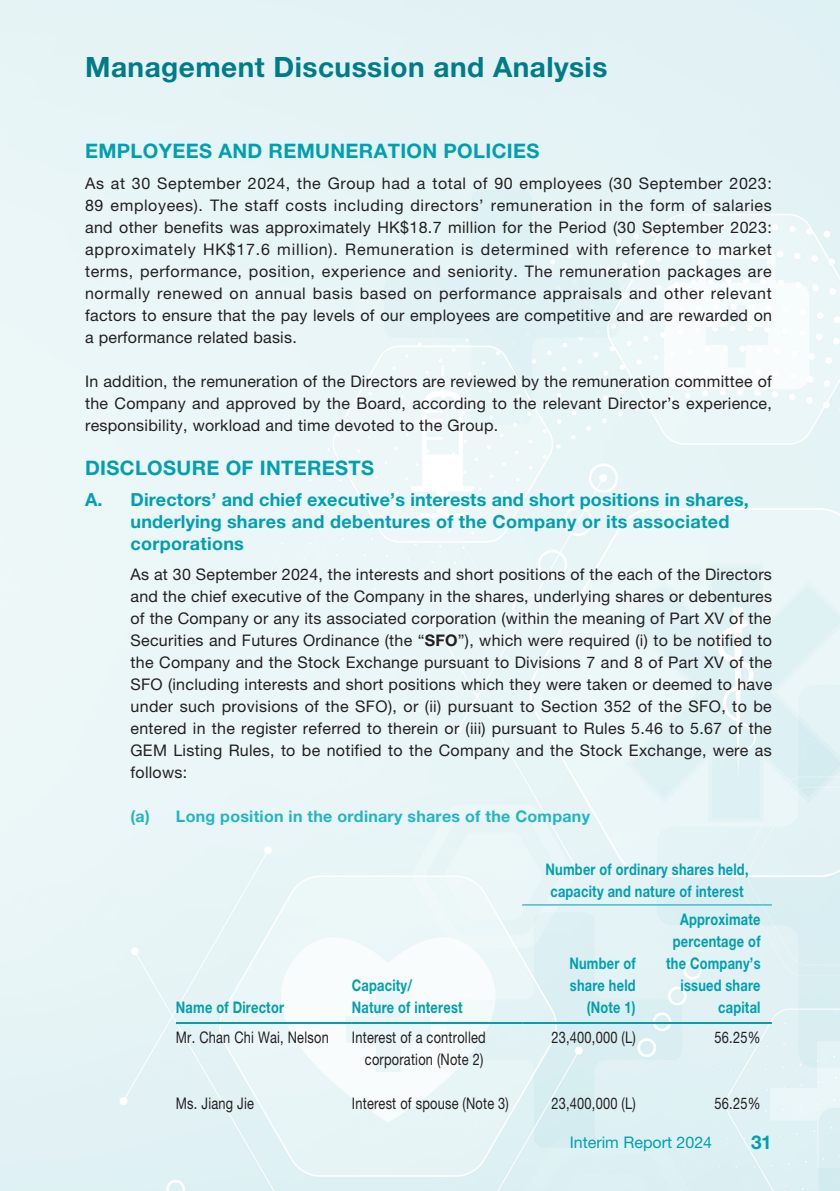
<style>
.page{position:relative;width:840px;height:1191px;background:#fff}
.page>*{position:absolute;margin:0;border:0;box-sizing:border-box;transform-origin:0 0}
.t1{font:700 28px "Helvetica Neue LT Std";letter-spacing:.015em;color:#007b88}
._01_H1{font:700 20px "Helvetica Neue LT Std";letter-spacing:.015em;color:#00a0b0}
.t2{font:700 19px "Helvetica Neue LT Std";color:#00a0b0}
._02_H2{font:700 18px/22px "Helvetica Neue LT Std";letter-spacing:.005em;color:#00a0b0}
._00_txt{font:16px/22px "Helvetica Neue LT Std";letter-spacing:.015em;color:#231f20;text-align:justify}
._50_Table_txt{font:700 16px/22px "Helvetica Neue LT Std";letter-spacing:.015em;color:#00a0b0;text-align:center;scale:.8 1}
._50_Table_txt-2{font:16px "Helvetica Neue LT Std";letter-spacing:.015em;color:#231f20;scale:.8 1}
._03_H3{font:700 16px "Helvetica Neue LT Std";letter-spacing:.015em;color:#21b6c4}
.t3{font:16px "Helvetica Neue LT Std";color:#00a0b0}
.s1{font-weight:700}
</style>
<div class="page">
<img style="left:0;top:0;width:839px;height:1191px">
<hr style="left:522px;top:904px;width:249px;height:1px;background:#00a0b0">
<hr style="left:176px;top:1022px;width:175px;height:2px;background:#00a0b0">
<hr style="left:351px;top:1022px;width:171px;height:2px;background:#00a0b0">
<hr style="left:522px;top:1022px;width:124px;height:2px;background:#00a0b0">
<hr style="left:646px;top:1022px;width:125px;height:2px;background:#00a0b0">
<h1 class="t1" style="left:85px;top:50px;width:523px">Management Discussion and Analysis</h1>
<p class="_01_H1" style="left:85px;top:139px;width:455px">EMPLOYEES AND REMUNERATION POLICIES</p>
<p class="_00_txt" style="left:85px;top:172px;width:688px">As at 30 September 2024, the Group had a total of 90 employees (30 September 2023:<br>89 employees). The staff costs including directors’ remuneration in the form of salaries and other benefits was approximately HK$18.7 million for the Period (30 September 2023: approximately HK$17.6 million). Remuneration is determined with reference to market terms, performance, position, experience and seniority. The remuneration packages are normally renewed on annual basis based on performance appraisals and other relevant factors to ensure that the pay levels of our employees are competitive and are rewarded on a performance related basis.</p>
<p class="_00_txt" style="left:85px;top:370px;width:688px">In addition, the remuneration of the Directors are reviewed by the remuneration committee of the Company and approved by the Board, according to the relevant Director’s experience, responsibility, workload and time devoted to the Group.</p>
<p class="_01_H1" style="left:85px;top:455px;width:290px">DISCLOSURE OF INTERESTS</p>
<p class="_02_H2" style="left:130px;top:488px;width:619px;text-indent:-45px">A. Directors’ and chief executive’s interests and short positions in shares, underlying shares and debentures of the Company or its associated corporations</p>
<p class="_00_txt" style="left:130px;top:563px;width:643px">As at 30 September 2024, the interests and short positions of the each of the Directors and the chief executive of the Company in the shares, underlying shares or debentures of the Company or any its associated corporation (within the meaning of Part XV of the Securities and Futures Ordinance (the “<span class="s1">SFO</span>”), which were required (i) to be notified to the Company and the Stock Exchange pursuant to Divisions 7 and 8 of Part XV of the SFO (including interests and short positions which they were taken or deemed to have under such provisions of the SFO), or (ii) pursuant to Section 352 of the SFO, to be entered in the register referred to therein or (iii) pursuant to Rules 5.46 to 5.67 of the GEM Listing Rules, to be notified to the Company and the Stock Exchange, were as follows:</p>
<p class="_03_H3" style="left:130px;top:806px;width:460px">(a) Long position in the ordinary shares of the Company</p>
<p class="_50_Table_txt" style="left:545px;top:857px;width:255px">Number of ordinary shares held, capacity and nature of interest</p>
<p class="_50_Table_txt" style="left:176px;top:995px;width:137px">Name of Director</p>
<p class="_50_Table_txt" style="left:351px;top:973px;width:77px">Capacity/</p>
<p class="_50_Table_txt" style="left:351px;top:995px;width:140px">Nature of interest</p>
<p class="_50_Table_txt-2" style="left:176px;top:1028px;width:192px">Mr. Chan Chi Wai, Nelson</p>
<p class="_50_Table_txt-2" style="left:351px;top:1028px;width:169px">Interest of a controlled</p>
<p class="_50_Table_txt-2" style="left:364px;top:1050px;width:149px">corporation (Note 2)</p>
<p class="_50_Table_txt" style="left:569px;top:951px;width:84px">Number of</p>
<p class="_50_Table_txt" style="left:569px;top:973px;width:84px">share held</p>
<p class="_50_Table_txt" style="left:586px;top:995px;width:63px">(Note 1)</p>
<p class="_50_Table_txt" style="left:679px;top:907px;width:102px">Approximate</p>
<p class="_50_Table_txt" style="left:672px;top:929px;width:111px">percentage of</p>
<p class="_50_Table_txt" style="left:665px;top:951px;width:119px">the Company’s</p>
<p class="_50_Table_txt" style="left:680px;top:973px;width:101px">issued share</p>
<p class="_50_Table_txt" style="left:717px;top:995px;width:54px">capital</p>
<p class="_50_Table_txt-2" style="left:551px;top:1028px;width:107px">23,400,000 (L)</p>
<p class="_50_Table_txt-2" style="left:714px;top:1028px;width:59px">56.25%</p>
<p class="_50_Table_txt-2" style="left:176px;top:1094px;width:99px">Ms. Jiang Jie</p>
<p class="_50_Table_txt-2" style="left:351px;top:1094px;width:198px">Interest of spouse (Note 3)</p>
<p class="_50_Table_txt-2" style="left:551px;top:1094px;width:107px">23,400,000 (L)</p>
<p class="_50_Table_txt-2" style="left:714px;top:1094px;width:59px">56.25%</p>
<p class="t3" style="left:569px;top:1132px;width:144px">Interim Report 2024</p>
<p class="t2" style="left:750px;top:1130px;width:22px">31</p>
</div>
